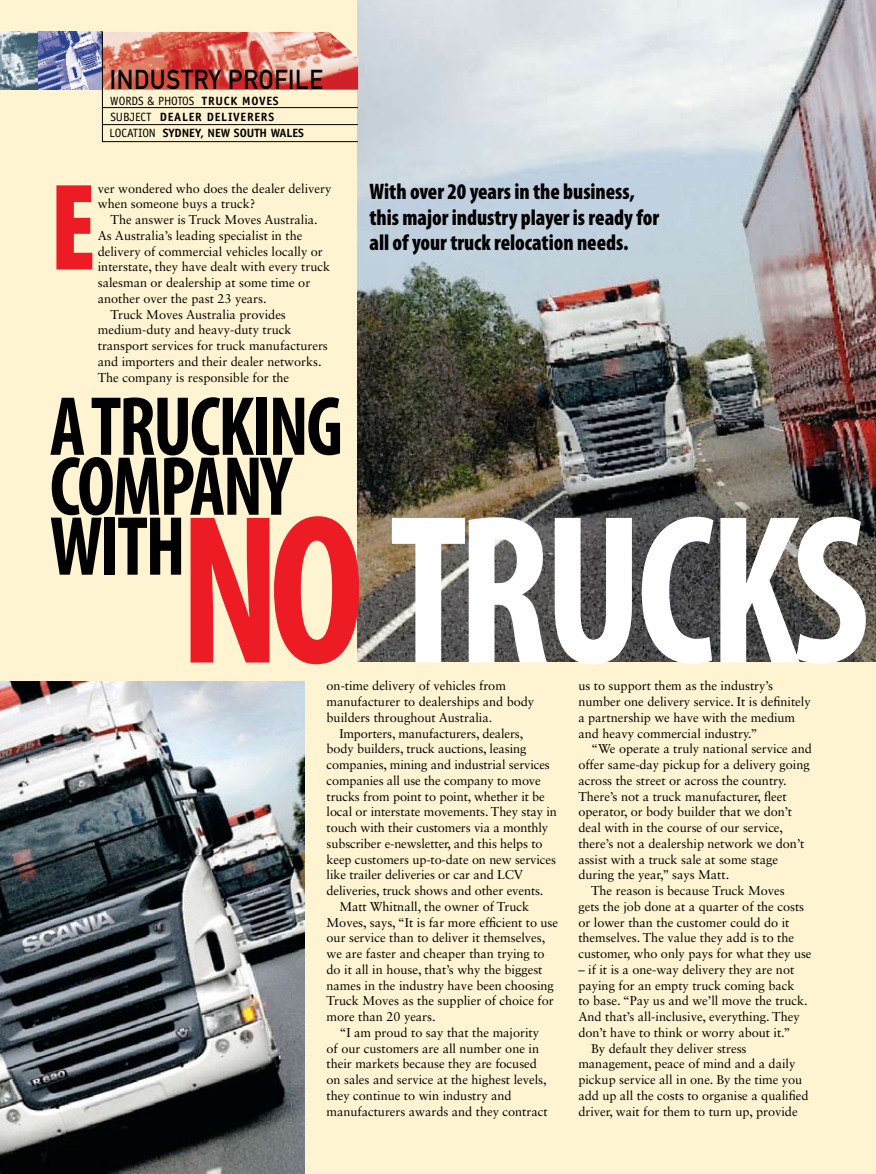
<style>
.page{position:relative;width:876px;height:1174px;background:#fff4d1}
.page>*{position:absolute;margin:0;border:0;box-sizing:border-box;transform-origin:0 0}
.t1{font:700 condensed 214.5px "Myriad Pro";letter-spacing:-.035em;color:#fff;scale:.92 1}
.t2{font:900 condensed 124.65px "Myriad Pro";color:#ed1c24;scale:.9 1}
.t3{font:700 condensed 84.6px/60px "Myriad Pro";letter-spacing:-.03em;color:#000;scale:.92 1}
.t4{font:27px "DIN Mittelschrift Std";letter-spacing:.03em;color:#000;scale:.9 1}
.t5{font:900 condensed 22.5px/25.5px "Myriad Pro";color:#000;scale:.95 1}
.t6{font:12.75px/15.8px "Sabon LT Std";letter-spacing:-.005em;color:#000}
.t7{font:700 12px/16.5px "Officina Sans Std";color:#000}
.t8{font:12px "Officina Sans Std";color:#000}
.s1{font-weight:700}
.s2{font-weight:400}
.s3{color:#ed1c24}
</style>
<div class="page">
<img style="left:357px;top:0;width:519px;height:662px">
<img style="left:103px;top:32px;width:255px;height:58px">
<img style="left:38px;top:32px;width:64px;height:58px">
<hr style="left:102px;top:32px;width:1px;height:110px;background:#000">
<svg style="left:0;top:32px;width:38px;height:58px;background:#8096a0"></svg>
<hr style="left:103px;top:107px;width:255px;height:1px;background:#000">
<hr style="left:103px;top:124px;width:255px;height:1px;background:#000">
<hr style="left:102px;top:141px;width:256px;height:1px;background:#000">
<img style="left:0;top:682px;width:304px;height:492px">
<h3 class="t4" style="left:110px;top:64px;width:238px">INDUSTRY PROFILE</h3>
<p class="t8" style="left:110px;top:94px;width:170px">WORDS &amp; PHOTOS <span class="s1">TRUCK MOVES</span></p>
<p class="t7" style="left:110px;top:108px;width:196px"><span class="s2">SUBJECT</span> DEALER DELIVERERS<br><span class="s2">LOCATION</span> SYDNEY, NEW SOUTH WALES</p>
<p class="t6" style="left:98px;top:180px;width:235px">ver wondered who does the dealer delivery when someone buys a truck?</p>
<p class="t6" style="left:111px;top:212px;width:209px">The answer is Truck Moves Australia.</p>
<p class="t6" style="left:98px;top:227px;width:206px">As Australia’s leading specialist in the</p>
<p class="t6" style="left:98px;top:243px;width:227px">delivery of commercial vehicles locally or</p>
<p class="t6" style="left:98px;top:259px;width:234px">interstate, they have dealt with every truck</p>
<p class="t6" style="left:98px;top:275px;width:214px">salesman or dealership at some time or</p>
<p class="t6" style="left:98px;top:290px;width:170px">another over the past 23 years.</p>
<p class="t6" style="left:111px;top:306px;width:177px">Truck Moves Australia provides</p>
<p class="t6" style="left:98px;top:322px;width:195px">medium-duty and heavy-duty truck</p>
<p class="t6" style="left:98px;top:338px;width:232px">transport services for truck manufacturers</p>
<p class="t6" style="left:98px;top:353px;width:225px">and importers and their dealer networks.</p>
<p class="t6" style="left:98px;top:369px;width:193px">The company is responsible for the</p>
<h2 class="t2" style="left:50px;top:148px;width:53px">E</h2>
<h3 class="t5" style="left:369px;top:178px;width:306px">With over 20 years in the business, this major industry player is ready for all of your truck relocation needs.</h3>
<h3 class="t3" style="left:50px;top:395px;width:320px">A TRUCKING<br>COMPANY<br>WITH</h3>
<h1 class="t1" style="left:179px;top:457px;width:752px"><span class="s3">NO</span> TRUCKS</h1>
<p class="t6" style="left:327px;top:678px;width:209px">on-time delivery of vehicles from manufacturer to dealerships and body builders throughout Australia.</p>
<p class="t6" style="left:339px;top:725px;width:185px">Importers, manufacturers, dealers,</p>
<p class="t6" style="left:327px;top:741px;width:201px">body builders, truck auctions, leasing</p>
<p class="t6" style="left:327px;top:756px;width:225px">companies, mining and industrial services</p>
<p class="t6" style="left:327px;top:772px;width:216px">companies all use the company to move</p>
<p class="t6" style="left:327px;top:788px;width:220px">trucks from point to point, whether it be</p>
<p class="t6" style="left:327px;top:804px;width:232px">local or interstate movements. They stay in</p>
<p class="t6" style="left:327px;top:819px;width:223px">touch with their customers via a monthly</p>
<p class="t6" style="left:327px;top:835px;width:218px">subscriber e-newsletter, and this helps to</p>
<p class="t6" style="left:327px;top:851px;width:231px">keep customers up-to-date on new services</p>
<p class="t6" style="left:327px;top:867px;width:198px">like trailer deliveries or car and LCV</p>
<p class="t6" style="left:327px;top:882px;width:218px">deliveries, truck shows and other events.</p>
<p class="t6" style="left:339px;top:898px;width:191px">Matt Whitnall, the owner of Truck</p>
<p class="t6" style="left:327px;top:914px;width:233px">Moves, says, “It is far more efficient to use</p>
<p class="t6" style="left:327px;top:930px;width:220px">our service than to deliver it themselves,</p>
<p class="t6" style="left:327px;top:945px;width:220px">we are faster and cheaper than trying to</p>
<p class="t6" style="left:327px;top:961px;width:217px">do it all in house, that’s why the biggest</p>
<p class="t6" style="left:327px;top:977px;width:229px">names in the industry have been choosing</p>
<p class="t6" style="left:327px;top:993px;width:229px">Truck Moves as the supplier of choice for</p>
<p class="t6" style="left:327px;top:1008px;width:111px">more than 20 years.</p>
<p class="t6" style="left:339px;top:1024px;width:201px">“I am proud to say that the majority</p>
<p class="t6" style="left:327px;top:1040px;width:214px">of our customers are all number one in</p>
<p class="t6" style="left:327px;top:1056px;width:212px">their markets because they are focused</p>
<p class="t6" style="left:327px;top:1071px;width:222px">on sales and service at the highest levels,</p>
<p class="t6" style="left:327px;top:1087px;width:187px">they continue to win industry and</p>
<p class="t6" style="left:327px;top:1103px;width:223px">manufacturers awards and they contract</p>
<p class="t6" style="left:578px;top:678px;width:234px">us to support them as the industry’s number one delivery service. It is definitely a partnership we have with the medium and heavy commercial industry.”</p>
<p class="t6" style="left:591px;top:741px;width:222px">“We operate a truly national service and</p>
<p class="t6" style="left:578px;top:756px;width:233px">offer same-day pickup for a delivery going</p>
<p class="t6" style="left:578px;top:772px;width:210px">across the street or across the country.</p>
<p class="t6" style="left:578px;top:788px;width:210px">There’s not a truck manufacturer, fleet</p>
<p class="t6" style="left:578px;top:804px;width:215px">operator, or body builder that we don’t</p>
<p class="t6" style="left:578px;top:819px;width:206px">deal with in the course of our service,</p>
<p class="t6" style="left:578px;top:835px;width:227px">there’s not a deal-ership network we don’t</p>
<p class="t6" style="left:578px;top:851px;width:201px">assist with a truck sale at some stage</p>
<p class="t6" style="left:578px;top:867px;width:152px">during the year,” says Matt.</p>
<p class="t6" style="left:591px;top:882px;width:195px">The reason is because Truck Moves</p>
<p class="t6" style="left:578px;top:898px;width:227px">gets the job done at a quarter of the costs</p>
<p class="t6" style="left:578px;top:914px;width:213px">or lower than the customer could do it</p>
<p class="t6" style="left:578px;top:930px;width:217px">themselves. The value they add is to the</p>
<p class="t6" style="left:578px;top:945px;width:235px">customer, who only pays for what they use</p>
<p class="t6" style="left:578px;top:961px;width:217px">– if it is a one-way delivery they are not</p>
<p class="t6" style="left:578px;top:977px;width:218px">paying for an empty truck coming back</p>
<p class="t6" style="left:578px;top:993px;width:231px">to base. “Pay us and we’ll move the truck.</p>
<p class="t6" style="left:578px;top:1008px;width:223px">And that’s all-inclusive, everything. They</p>
<p class="t6" style="left:578px;top:1024px;width:214px">don’t have to think or worry about it.”</p>
<p class="t6" style="left:591px;top:1040px;width:157px">By default they deliver stress</p>
<p class="t6" style="left:578px;top:1056px;width:219px">management, peace of mind and a daily</p>
<p class="t6" style="left:578px;top:1071px;width:225px">pickup service all in one. By the time you</p>
<p class="t6" style="left:578px;top:1087px;width:232px">add up all the costs to organise a qualified</p>
<p class="t6" style="left:578px;top:1103px;width:221px">driver, wait for them to turn up, provide</p>
</div>
